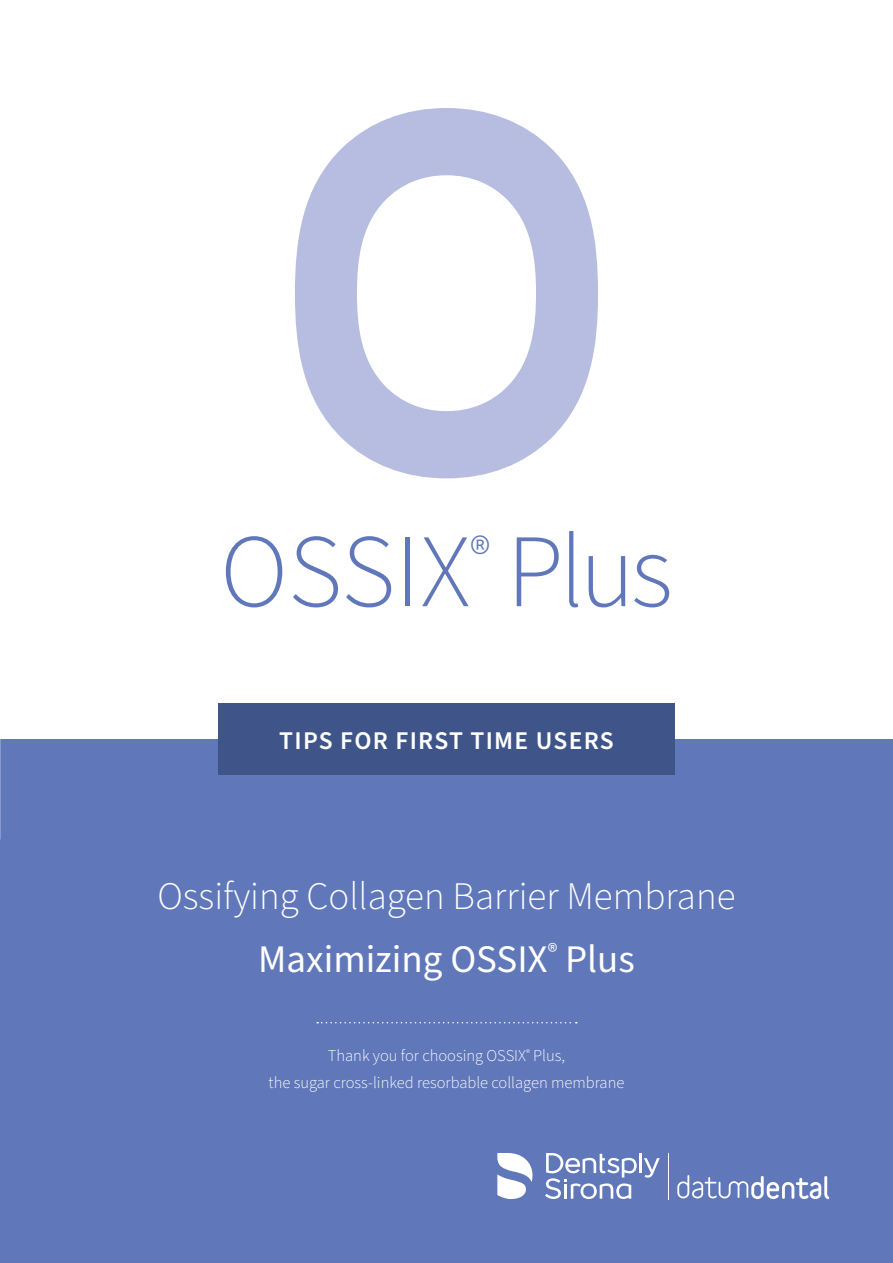
<style>
.page{position:relative;width:893px;height:1263px;background:#fff}
.page>*{position:absolute;margin:0;border:0;box-sizing:border-box;transform-origin:0 0}
.t1{font:300 104.4px "Source Sans Pro";letter-spacing:-.01em;color:#6077ba}
.t2{font:300 39px/63.2px "Source Sans Pro";color:#fff;text-align:center}
.t3{font:600 25.5px "Source Sans Pro";letter-spacing:.05em;color:#fff}
.t4{font:300 16.5px/27px "Source Sans Pro";color:#fff;text-align:center}
.s1{font-weight:400}
</style>
<div class="page">
<div style="left:0;top:739px;width:893px;height:524px;background:#6077ba"></div>
<div style="left:218px;top:704px;width:457px;height:71px;background:#3f5589"></div>
<svg style="left:295px;top:108px;width:303px;height:370px;fill:#b6bde0"></svg>
<svg style="left:317px;top:1022px;width:260px;height:1px"></svg>
<svg style="left:677px;top:1175px;width:152px;height:24px"></svg>
<hr style="left:668px;top:1153px;width:1px;height:46px;background:#fff">
<hr style="left:639px;top:1154px;width:3px;height:19px;background:#fff">
<svg style="left:644px;top:1158px;width:16px;height:20px"></svg>
<svg style="left:545px;top:1153px;width:92px;height:46px"></svg>
<svg style="left:497px;top:1153px;width:36px;height:46px"></svg>
<h1 class="t1" style="left:220px;top:502px;width:454px">OSSIX<sup>®</sup> Plus</h1>
<h3 class="t3" style="left:279px;top:723px;width:336px">TIPS FOR FIRST TIME USERS</h3>
<h2 class="t2" style="left:157px;top:866px;width:579px">Ossifying Collagen Barrier Membrane<br><span class="s1">Maximizing OSSIX</span><sup>®</sup> <span class="s1">Plus</span></h2>
<p class="t4" style="left:269px;top:1043px;width:357px">Thank you for choosing OSSIX<sup>®</sup> Plus,<br>the sugar cross-linked resorbable collagen membrane</p>
</div>
